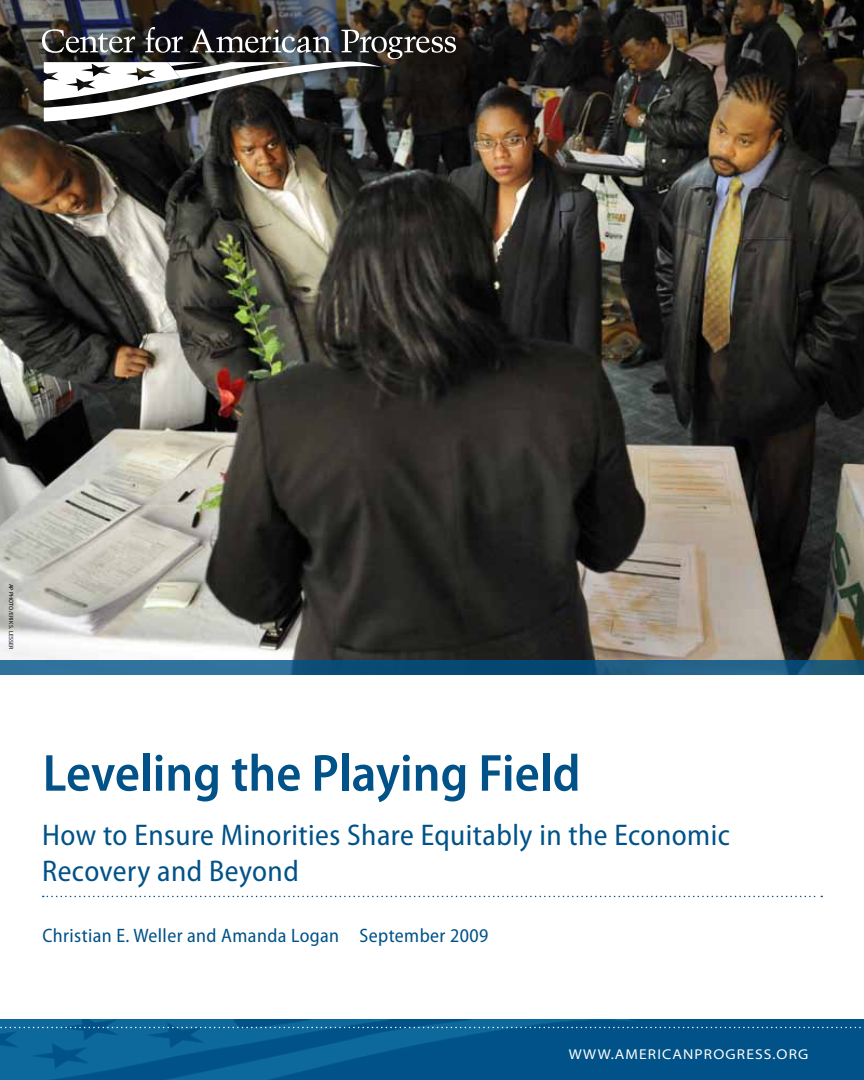
<style>
.page{position:relative;width:864px;height:1080px;background:#fff}
.page>*{position:absolute;margin:0;border:0;box-sizing:border-box;transform-origin:0 0}
.t1{font:600 semi-condensed 52.5px "Myriad Pro";color:#005288}
.t2{font:semi-condensed 30px/36px "Myriad Pro";letter-spacing:.015em;color:#005288}
.t3{font:semi-condensed 19.5px "Myriad Pro";letter-spacing:.02em;color:#005288}
.t4{font:semi-expanded 14.25px "Myriad Pro";letter-spacing:.08em;color:#fff}
.t5{font:6px "Myriad Pro";letter-spacing:.02em;color:#000}
</style>
<div class="page">
<img style="left:0;top:148px;width:864px;height:512px">
<svg style="left:0;top:660px;width:864px;height:15px;background:#1d5d86"></svg>
<img style="left:0;top:0;width:864px;height:148px">
<img style="left:0;top:1019px;width:864px;height:61px">
<svg style="left:0;top:1027px;width:864px;height:1px"></svg>
<svg style="left:43px;top:896px;width:779px;height:1px"></svg>
<div style="left:36px;top:21px;width:429px;height:110px;background:#000;opacity:.5"></div>
<svg style="left:42px;top:27px;width:414px;height:95px"></svg>
<p class="t5" style="left:15px;top:584px;width:67px;rotate:90deg">AP Photo/Erik S. Lesser</p>
<h1 class="t1" style="left:43px;top:744px;width:539px">Leveling the Playing Field</h1>
<p class="t2" style="left:42px;top:817px;width:689px">How to Ensure Minorities Share Equitably in the Economic<br>Recovery and Beyond</p>
<p class="t3" style="left:42px;top:925px;width:447px">Christian E. Weller and Amanda Logan September 2009</p>
<p class="t4" style="left:569px;top:1047px;width:241px">WWW.AMERICANPROGRESS.ORG</p>
</div>
